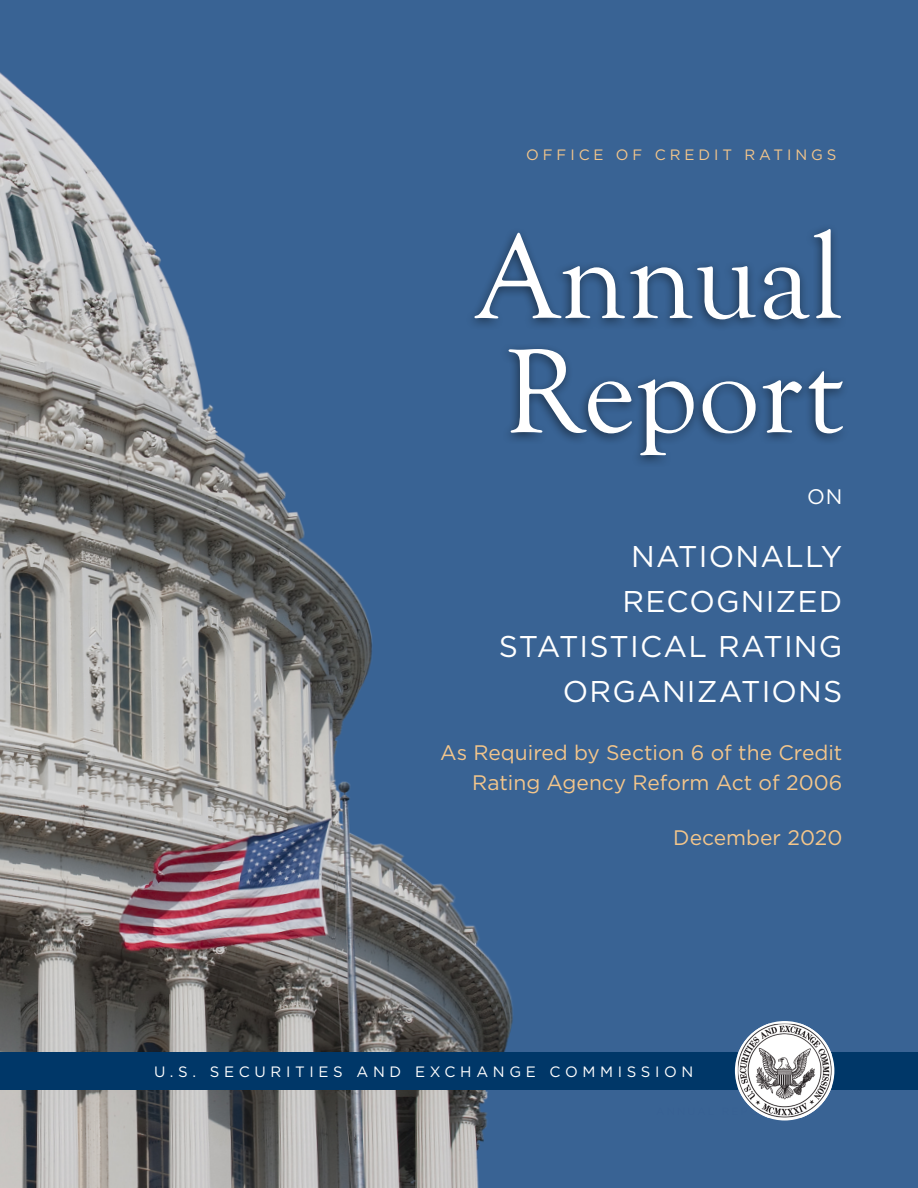
<style>
.page{position:relative;width:918px;height:1188px;background:#fff}
.page>*{position:absolute;margin:0;border:0;box-sizing:border-box;transform-origin:0 0}
.t1{font:123px/114px "Goudy Old Style T";color:#fff}
.t2{font:30px/45px "Gotham";letter-spacing:.04em;color:#fff;text-align:right}
.t3{font:21px/30px "Gotham";color:#f4c68b;text-align:right}
.t4{font:21px "Gotham";color:#fff}
.t5{font:15px "Gotham";letter-spacing:.31em;color:#fff}
.t6{font:15px "Gotham";letter-spacing:.26em;color:#f4c68b}
</style>
<div class="page">
<img style="left:0;top:0;width:918px;height:1188px">
<div style="left:464px;top:222px;width:386px;height:245px;background:#000;opacity:.49"></div>
<div style="left:0;top:1052px;width:918px;height:38px;background:#003768"></div>
<svg style="left:735px;top:1021px;width:99px;height:100px"></svg>
<img style="left:738px;top:1024px;width:94px;height:94px">
<p class="t6" style="left:526px;top:146px;width:312px">OFFICE OF CREDIT RATINGS</p>
<h1 class="t1" style="left:477px;top:223px;width:367px">Annual<br>Report</h1>
<p class="t4" style="left:807px;top:483px;width:37px">ON</p>
<h2 class="t2" style="left:499px;top:533px;width:345px">NATIONALLY<br>RECOGNIZED<br>STATISTICAL RATING<br>ORGANIZATIONS</h2>
<h3 class="t3" style="left:440px;top:737px;width:404px">As Required by Section 6 of the Credit<br>Rating Agency Reform Act of 2006</h3>
<p class="t3" style="left:673px;top:822px;width:171px">December 2020</p>
<p class="t5" style="left:154px;top:1062px;width:541px">U.S. SECURITIES AND EXCHANGE COMMISSION</p>
</div>
